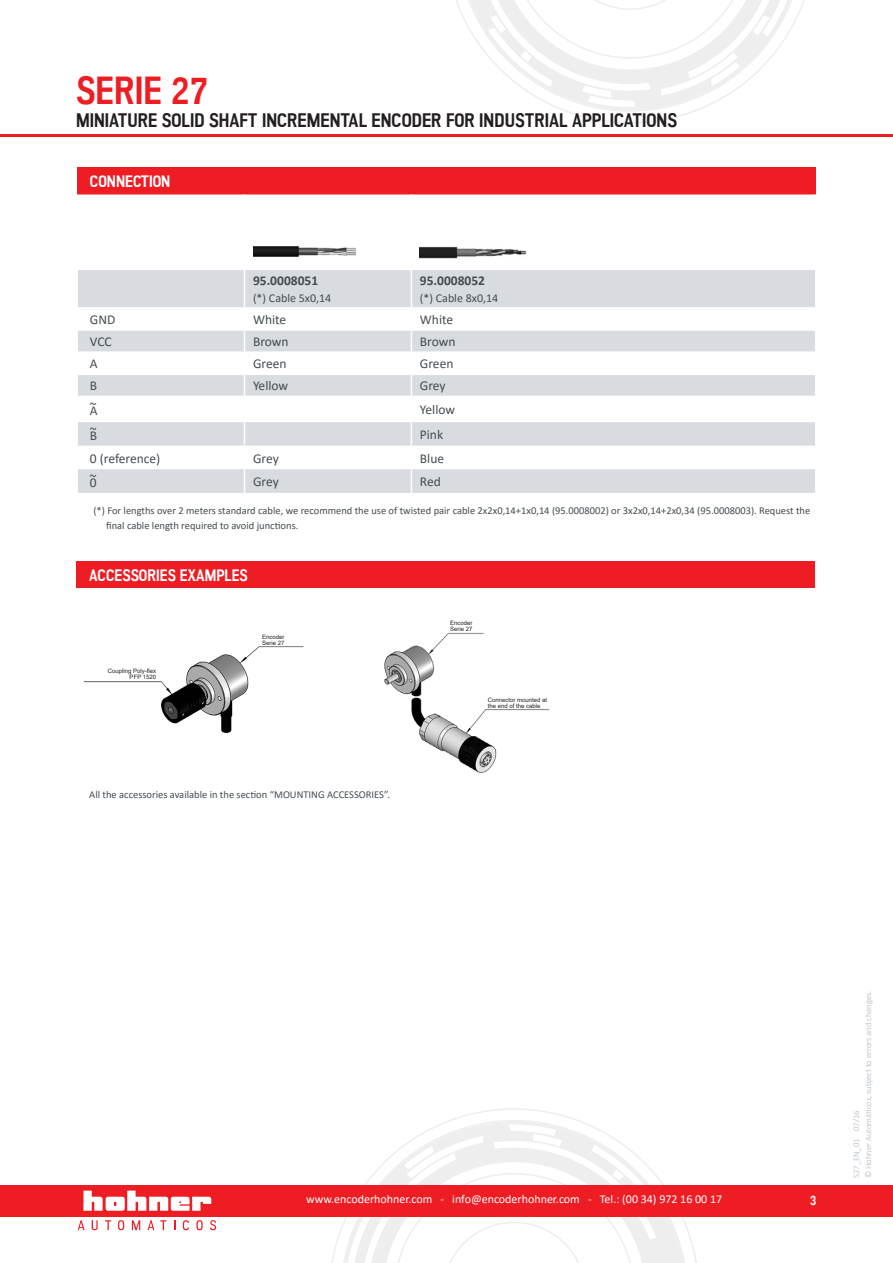
<style>
.page{position:relative;width:893px;height:1263px;background:#fff}
.page>*{position:absolute;margin:0;border:0;box-sizing:border-box;transform-origin:0 0}
.t1{font:700 39px "Akazan";color:#ee1d23}
.t2{font:700 19.5px "Akazan";color:#231f20}
.t3{font:700 16.5px "Akazan";color:#fff}
.t4{font:13.5px "Calibri";color:#454c50}
.t5{font:700 13.5px "Calibri";color:#454c50}
.t6{font:700 13.5px "Akazan";color:#fff}
.t7{font:12px "Calibri";color:#fff}
.t8{font:12px "Calibri";color:#454c50}
.t9{font:10.5px/15px "Calibri";color:#454c50}
.t10{font:300 8.55px/12px "Calibri";color:#a9b6be}
.t11{font:6px/6px "Arial";color:#231f20}
</style>
<div class="page">
<svg style="left:456px;top:0;width:349px;height:112px"></svg>
<hr style="left:0;top:134px;width:893px;height:2px;background:#ee1d23">
<svg style="left:325px;top:1108px;width:375px;height:155px"></svg>
<svg style="left:338px;top:1121px;width:350px;height:142px"></svg>
<svg style="left:345px;top:1125px;width:311px;height:138px"></svg>
<div style="left:0;top:1185px;width:893px;height:31px;background:#ee1d23"></div>
<svg style="left:83px;top:1190px;width:128px;height:21px"></svg>
<svg style="left:78px;top:1220px;width:7px;height:10px"></svg>
<svg style="left:92px;top:1220px;width:6px;height:10px"></svg>
<svg style="left:105px;top:1220px;width:6px;height:10px"></svg>
<svg style="left:118px;top:1220px;width:6px;height:10px"></svg>
<svg style="left:132px;top:1220px;width:8px;height:10px"></svg>
<svg style="left:148px;top:1220px;width:6px;height:10px"></svg>
<svg style="left:160px;top:1220px;width:7px;height:10px"></svg>
<svg style="left:183px;top:1220px;width:6px;height:10px"></svg>
<svg style="left:196px;top:1220px;width:7px;height:10px"></svg>
<svg style="left:210px;top:1220px;width:6px;height:10px"></svg>
<div style="left:77px;top:167px;width:739px;height:27px;background:#ee1d23"></div>
<svg style="left:78px;top:270px;width:737px;height:223px"></svg>
<img style="left:253px;top:246px;width:104px;height:11px">
<img style="left:420px;top:246px;width:107px;height:13px">
<div style="left:77px;top:561px;width:738px;height:26px;background:#ee1d23"></div>
<img style="left:83px;top:646px;width:221px;height:88px">
<img style="left:384px;top:632px;width:166px;height:141px">
<h1 class="t1" style="left:76px;top:68px;width:134px">SERIE 27</h1>
<h2 class="t2" style="left:76px;top:110px;width:603px">MINIATURE SOLID SHAFT INCREMENTAL ENCODER FOR INDUSTRIAL APPLICATIONS</h2>
<h3 class="t3" style="left:90px;top:172px;width:82px">CONNECTION</h3>
<p class="t5" style="left:253px;top:271px;width:67px">95.0008051</p>
<p class="t8" style="left:253px;top:290px;width:80px">(*) Cable 5x0,14</p>
<p class="t5" style="left:420px;top:271px;width:67px">95.0008052</p>
<p class="t8" style="left:420px;top:290px;width:80px">(*) Cable 8x0,14</p>
<p class="t4" style="left:90px;top:310px;width:27px">GND</p>
<p class="t4" style="left:253px;top:310px;width:35px">White</p>
<p class="t4" style="left:420px;top:310px;width:35px">White</p>
<p class="t4" style="left:90px;top:332px;width:23px">VCC</p>
<p class="t4" style="left:253px;top:332px;width:37px">Brown</p>
<p class="t4" style="left:420px;top:332px;width:37px">Brown</p>
<p class="t4" style="left:90px;top:354px;width:9px">A</p>
<p class="t4" style="left:253px;top:354px;width:35px">Green</p>
<p class="t4" style="left:420px;top:354px;width:35px">Green</p>
<p class="t4" style="left:90px;top:377px;width:9px">B</p>
<p class="t4" style="left:253px;top:377px;width:37px">Yellow</p>
<p class="t4" style="left:420px;top:377px;width:27px">Grey</p>
<p class="t4" style="left:90px;top:399px;width:9px">~A</p>
<p class="t4" style="left:420px;top:400px;width:37px">Yellow</p>
<p class="t4" style="left:90px;top:424px;width:9px">~B</p>
<p class="t4" style="left:420px;top:425px;width:25px">Pink</p>
<p class="t4" style="left:90px;top:449px;width:72px">0 (reference)</p>
<p class="t4" style="left:253px;top:449px;width:27px">Grey</p>
<p class="t4" style="left:420px;top:449px;width:26px">Blue</p>
<p class="t4" style="left:90px;top:471px;width:8px">~0</p>
<p class="t4" style="left:253px;top:472px;width:27px">Grey</p>
<p class="t4" style="left:420px;top:472px;width:22px">Red</p>
<p class="t9" style="left:106px;top:503px;width:706px;text-indent:-13px">(*) For lengths over 2 meters standard cable, we recommend the use of twisted pair cable 2x2x0,14+1x0,14 (95.0008002) or 3x2x0,14+2x0,34 (95.0008003). Request the final cable length required to avoid junctions.</p>
<h3 class="t3" style="left:89px;top:566px;width:160px">ACCESSORIES EXAMPLES</h3>
<p class="t11" style="left:108px;top:668px;width:50px;text-align:right">Coupling Poly-flex<br>PFP 1520</p>
<p class="t11" style="left:262px;top:634px;width:24px">Encoder<br>Serie 27</p>
<p class="t9" style="left:89px;top:787px;width:302px">All the accessories available in the section “MOUNTING ACCESSORIES”.</p>
<p class="t11" style="left:450px;top:620px;width:24px">Encoder<br>Serie 27</p>
<p class="t11" style="left:488px;top:697px;width:61px">Connector mounted at the end of the cable</p>
<p class="t7" style="left:306px;top:1191px;width:418px">www.encoderhohner.com - info@encoderhohner.com - Tel.: (00 34) 972 16 00 17</p>
<p class="t6" style="left:810px;top:1193px;width:8px">3</p>
<p class="t10" style="left:850px;top:1178px;width:189px;rotate:-90deg">S27_EN_01 07/16<br>© Hohner Automáticos, subject to errors and changes.</p>
</div>
